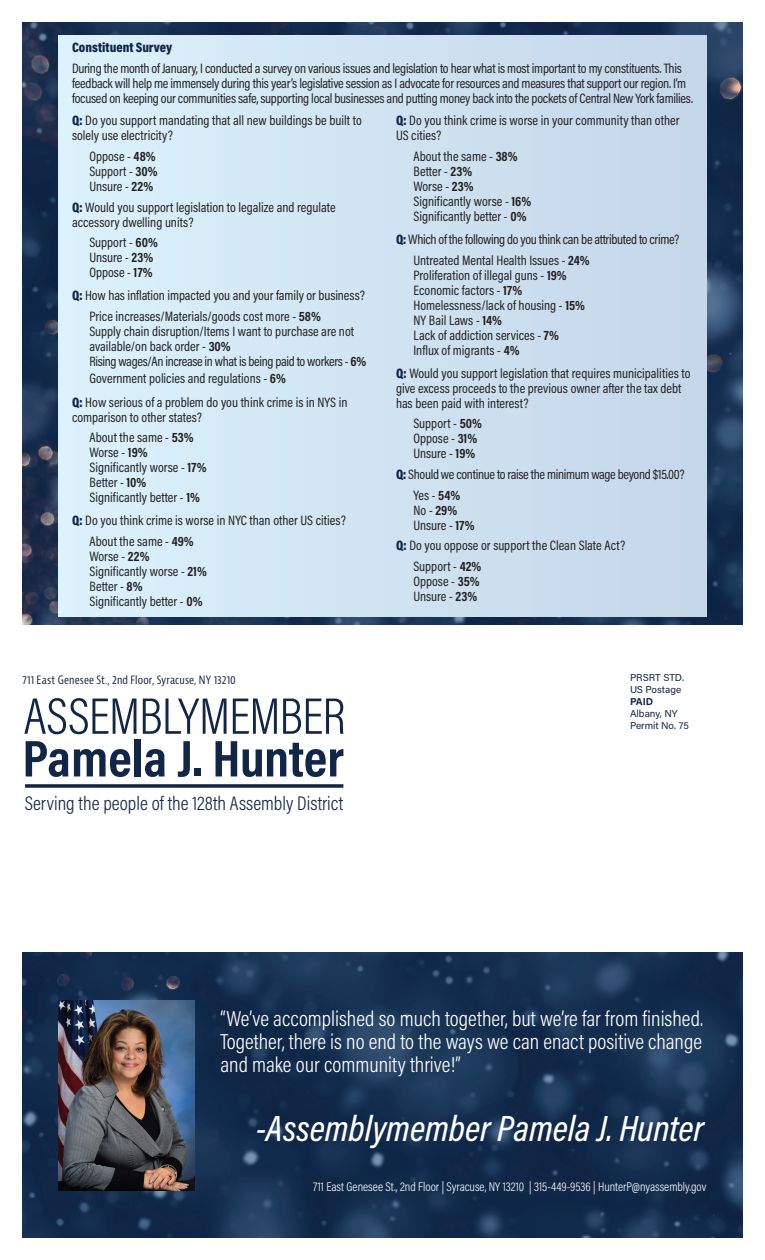
<style>
.page{position:relative;width:765px;height:1260px;background:#fff}
.page>*{position:absolute;margin:0;border:0;box-sizing:border-box;transform-origin:0 0}
.t1{font:700 52.12px "Acumin Pro Cond";color:#122747}
.t2{font:300 51.88px "Acumin Pro Cond";letter-spacing:-.015em;color:#122747}
.t3{font:italic 500 36.88px "Acumin Pro Cond";color:#fff}
.t4{font:300 21.88px/23.1px "Acumin Pro Cond";color:#fff;text-align:justify}
.t5{font:300 19.88px "Acumin Pro Cond";color:#122747}
.t6{font:13.75px/15px "Acumin Pro Cond";color:#231f20}
.t7{font:13.75px/15px "Acumin Pro Cond";letter-spacing:-.02em;color:#231f20}
.t8{font:13.75px/20.6px "Acumin Pro Cond";letter-spacing:-.025em;color:#231f20}
.t9{font:900 13.75px "Acumin Pro Cond";color:#122747}
.t10{font:300 12.75px "Acumin Pro Cond";color:#fff}
.t11{font:condensed 11.25px "Bernina Sans";letter-spacing:.01em;color:#122747}
.t12{font:10px/12px "Acumin Pro";color:#122747}
.t13{font:700 10px "Acumin Pro";color:#122747}
.s1{font-weight:900;color:#122747}
.s2{font-weight:700}
</style>
<div class="page">
<img style="left:22px;top:22px;width:720px;height:1216px">
<div style="left:0;top:625px;width:765px;height:327px;background:#fff"></div>
<div style="left:58px;top:35px;width:649px;height:582px;background:linear-gradient(to right,#dcf2fc,#c4d6e9)"></div>
<img style="left:58px;top:1000px;width:137px;height:191px">
<svg style="left:25px;top:784px;width:318px;height:4px"></svg>
<p class="t9" style="left:72px;top:39px;width:102px">Constituent Survey</p>
<p class="t7" style="left:72px;top:61px;width:623px">During the month of January, I conducted a survey on various issues and legislation to hear what is most important to my constituents. This feedback will help me immensely during this year’s legislative session as I advocate for resources and measures that support our region. I’m focused on keeping our communities safe, supporting local businesses and putting money back into the pockets of Central New York families.</p>
<p class="t6" style="left:72px;top:113px;width:291px"><span class="s1">Q:</span> Do you support mandating that all new buildings be built to solely use electricity?</p>
<p class="t6" style="left:90px;top:148px;width:70px">Oppose - <span class="s2">48%<br></span>Support - <span class="s2">30%<br></span>Unsure - <span class="s2">22%</span></p>
<p class="t6" style="left:72px;top:199px;width:265px"><span class="s1">Q:</span> Would you support legislation to legalize and regulate accessory dwelling units?</p>
<p class="t6" style="left:90px;top:235px;width:70px">Support - <span class="s2">60%<br></span>Unsure - <span class="s2">23%<br></span>Oppose - <span class="s2">17%</span></p>
<p class="t6" style="left:90px;top:285px;width:277px;line-height:20.6px;text-indent:-18px"><span class="s1">Q:</span> How has inflation impacted you and your family or business?<br>Price increases/Materials/goods cost more - <span class="s2">58%</span></p>
<p class="t6" style="left:90px;top:323px;width:278px">Supply chain disruption/Items I want to purchase are not available/on back order - <span class="s2">30%<br></span>Rising wages/An increase in what is being paid to workers - <span class="s2">6%</span></p>
<p class="t6" style="left:72px;top:367px;width:277px;line-height:23.1px;text-indent:18px">Government policies and regulations - <span class="s2">6%<br></span><span class="s1">Q:</span> How serious of a problem do you think crime is in NYS in</p>
<p class="t6" style="left:90px;top:406px;width:114px;line-height:20.6px;text-indent:-18px">comparison to other states?<br>About the same - <span class="s2">53%</span></p>
<p class="t6" style="left:90px;top:445px;width:119px">Worse - <span class="s2">19%<br></span>Significantly worse - <span class="s2">17%<br></span>Better - <span class="s2">10%<br></span>Significantly better - <span class="s2">1%</span></p>
<p class="t6" style="left:90px;top:510px;width:258px;line-height:20.6px;text-indent:-18px"><span class="s1">Q:</span> Do you think crime is worse in NYC than other US cities?<br>About the same - <span class="s2">49%</span></p>
<p class="t6" style="left:90px;top:548px;width:119px">Worse - <span class="s2">22%<br></span>Significantly worse - <span class="s2">21%<br></span>Better - <span class="s2">8%<br></span>Significantly better - <span class="s2">0%</span></p>
<p class="t11" style="left:22px;top:673px;width:215px">711 East Genesee St., 2nd Floor, Syracuse, NY 13210</p>
<h2 class="t2" style="left:24px;top:683px;width:323px">ASSEMBLYMEMBER</h2>
<h1 class="t1" style="left:22px;top:724px;width:323px">Pamela J. Hunter</h1>
<h3 class="t5" style="left:25px;top:791px;width:320px">Serving the people of the 128th Assembly District</h3>
<p class="t6" style="left:396px;top:113px;width:285px"><span class="s1">Q:</span> Do you think crime is worse in your community than other<br>US cities?</p>
<p class="t6" style="left:414px;top:148px;width:119px">About the same - <span class="s2">38%<br></span>Better - <span class="s2">23%<br></span>Worse - <span class="s2">23%<br></span>Significantly worse - <span class="s2">16%<br></span>Significantly better - <span class="s2">0%</span></p>
<p class="t8" style="left:414px;top:229px;width:267px;text-indent:-18px"><span class="s1">Q:</span>Which of the following do you think can be attributed to crime?<br>Untreated Mental Health Issues - <span class="s2">24%</span></p>
<p class="t6" style="left:414px;top:267px;width:173px">Proliferation of illegal guns - <span class="s2">19%<br></span>Economic factors - <span class="s2">17%<br></span>Homelessness/lack of housing - <span class="s2">15%<br></span>NY Bail Laws - <span class="s2">14%<br></span>Lack of addiction services - <span class="s2">7%<br></span>Influx of migrants - <span class="s2">4%</span></p>
<p class="t6" style="left:396px;top:365px;width:296px"><span class="s1">Q:</span> Would you support legislation that requires municipalities to give excess proceeds to the previous owner after the tax debt has been paid with interest?</p>
<p class="t6" style="left:414px;top:416px;width:70px">Support - <span class="s2">50%<br></span>Oppose - <span class="s2">31%<br></span>Unsure - <span class="s2">19%</span></p>
<p class="t8" style="left:414px;top:464px;width:273px;text-indent:-18px"><span class="s1">Q:</span> Should we continue to raise the minimum wage beyond $15.00?<br>Yes - <span class="s2">54%</span></p>
<p class="t6" style="left:414px;top:502px;width:63px">No - <span class="s2">29%<br></span>Unsure - <span class="s2">17%</span></p>
<p class="t6" style="left:414px;top:535px;width:213px;line-height:20.6px;text-indent:-18px"><span class="s1">Q:</span> Do you oppose or support the Clean Slate Act?<br>Support - <span class="s2">42%</span></p>
<p class="t6" style="left:414px;top:573px;width:68px">Oppose - <span class="s2">35%<br></span>Unsure - <span class="s2">23%</span></p>
<p class="t12" style="left:630px;top:671px;width:56px">PRSRT STD.<br>US Postage</p>
<p class="t13" style="left:630px;top:695px;width:25px">PAID</p>
<p class="t12" style="left:630px;top:707px;width:60px">Albany, NY<br>Permit No. 75</p>
<h3 class="t4" style="left:220px;top:1006px;width:484px">“We’ve accomplished so much together, but we’re far from finished.<br>Together, there is no end to the ways we can enact positive change and make our community thrive!”</h3>
<h3 class="t3" style="left:256px;top:1104px;width:449px">-Assemblymember Pamela J. Hunter</h3>
<p class="t10" style="left:313px;top:1178px;width:395px">711 East Genesee St., 2nd Floor | Syracuse, NY 13210 | 315-449-9536 | HunterP@nyassembly.gov</p>
</div>
